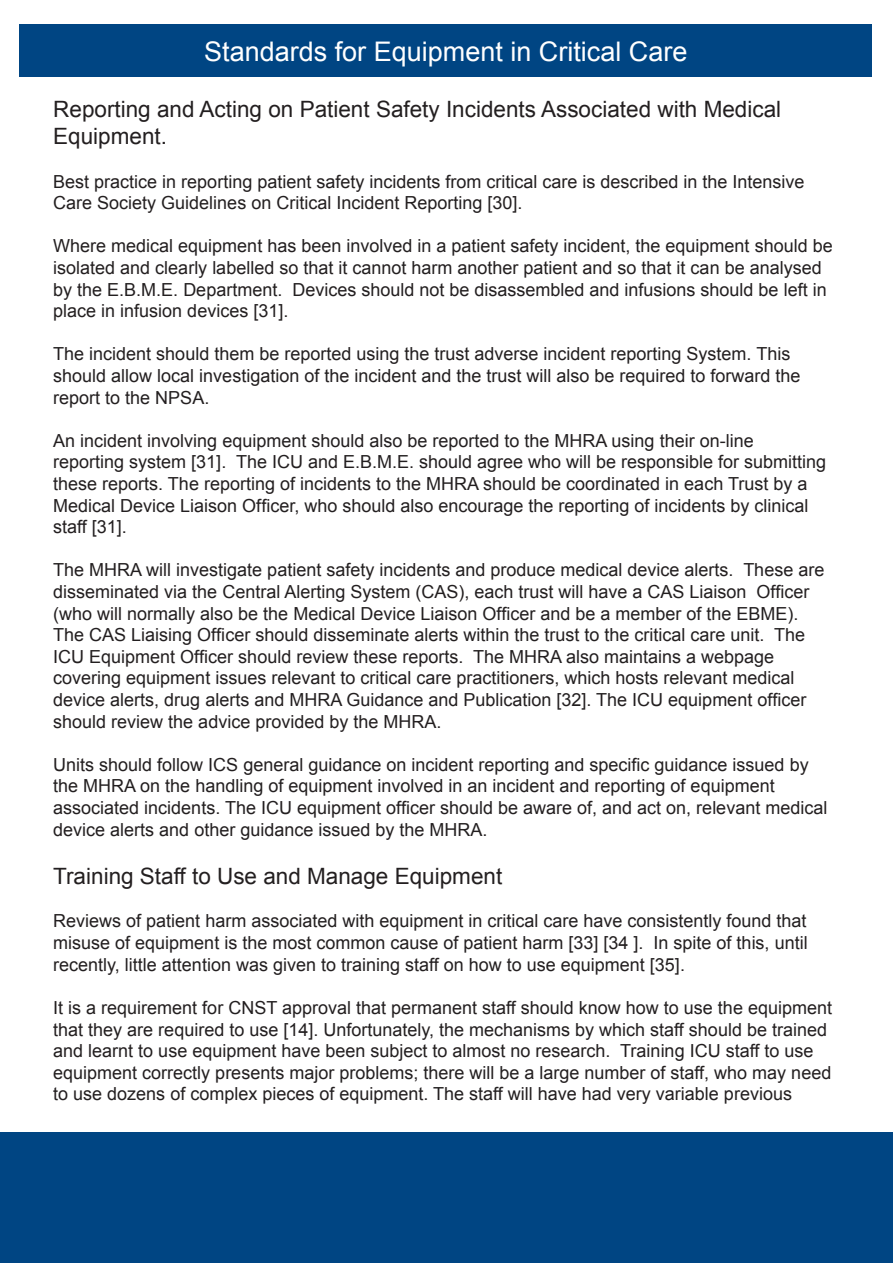
<style>
.page{position:relative;width:893px;height:1263px;background:#fff}
.page>*{position:absolute;margin:0;border:0;box-sizing:border-box;transform-origin:0 0}
.t1{font:27px "Arial";color:#fff}
.t2{font:22.5px/27px "Arial";color:#231f20}
.t3{font:18px/21.6px "Arial";color:#231f20}
</style>
<div class="page">
<div style="left:20px;top:25px;width:852px;height:52px;background:#004583"></div>
<div style="left:0;top:1132px;width:893px;height:131px;background:#004583"></div>
<h1 class="t1" style="left:204px;top:34px;width:485px">Standards for Equipment in Critical Care</h1>
<p class="t2" style="left:53px;top:96px;width:729px">Reporting and Acting on Patient Safety Incidents Associated with Medical<br>Equipment.</p>
<p class="t3" style="left:53px;top:171px;width:753px">Best practice in reporting patient safety incidents from critical care is described in the Intensive<br>Care Society Guidelines on Critical Incident Reporting [30].</p>
<p class="t3" style="left:53px;top:235px;width:781px">Where medical equipment has been involved in a patient safety incident, the equipment should be isolated and clearly labelled so that it cannot harm another patient and so that it can be analysed by the E.B.M.E. Department. Devices should not be disassembled and infusions should be left in place in infusion devices [31].</p>
<p class="t3" style="left:53px;top:343px;width:749px">The incident should them be reported using the trust adverse incident reporting System. This should allow local investigation of the incident and the trust will also be required to forward the report to the NPSA.</p>
<p class="t3" style="left:53px;top:430px;width:774px">An incident involving equipment should also be reported to the MHRA using their on-line reporting system [31]. The ICU and E.B.M.E. should agree who will be responsible for submitting these reports. The reporting of incidents to the MHRA should be coordinated in each Trust by a Medical Device Liaison Officer, who should also encourage the reporting of incidents by clinical staff [31].</p>
<p class="t3" style="left:53px;top:559px;width:773px">The MHRA will investigate patient safety incidents and produce medical device alerts. These are disseminated via the Central Alerting System (CAS), each trust will have a CAS Liaison Officer (who will normally also be the Medical Device Liaison Officer and be a member of the EBME).<br>The CAS Liaising Officer should disseminate alerts within the trust to the critical care unit. The ICU Equipment Officer should review these reports. The MHRA also maintains a webpage covering equipment issues relevant to critical care practitioners, which hosts relevant medical device alerts, drug alerts and MHRA Guidance and Publication [32]. The ICU equipment officer should review the advice provided by the MHRA.</p>
<p class="t3" style="left:53px;top:754px;width:776px">Units should follow ICS general guidance on incident reporting and specific guidance issued by the MHRA on the handling of equipment involved in an incident and reporting of equipment associated incidents. The ICU equipment officer should be aware of, and act on, relevant medical device alerts and other guidance issued by the MHRA.</p>
<p class="t2" style="left:53px;top:863px;width:451px">Training Staff to Use and Manage Equipment</p>
<p class="t3" style="left:53px;top:910px;width:756px;text-align:justify">Reviews of patient harm associated with equipment in critical care have consistently found that misuse of equipment is the most common cause of patient harm [33] [34 ]. In spite of this, until recently, little attention was given to training staff on how to use equipment [35].</p>
<p class="t3" style="left:53px;top:997px;width:780px">It is a requirement for CNST approval that permanent staff should know how to use the equipment that they are required to use [14]. Unfortunately, the mechanisms by which staff should be trained and learnt to use equipment have been subject to almost no research. Training ICU staff to use equipment correctly presents major problems; there will be a large number of staff, who may need to use dozens of complex pieces of equipment. The staff will have had very variable previous</p>
</div>
